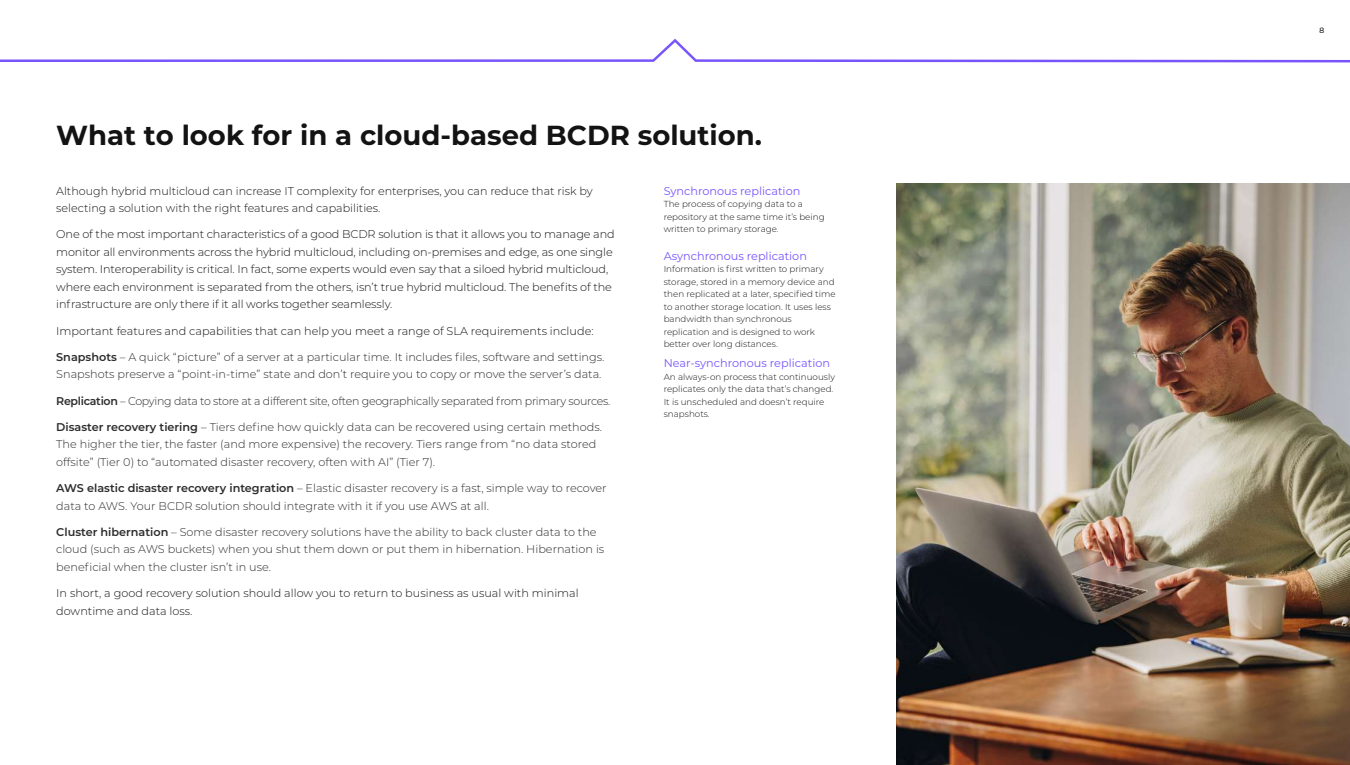
<style>
.page{position:relative;width:1350px;height:765px;background:#fff}
.page>*{position:absolute;margin:0;border:0;box-sizing:border-box;transform-origin:0 0}
.t1{font:700 27.5px "Montserrat";color:#131313}
.t2{font:300 11.25px/17.5px "Montserrat";color:#2c2c2c}
.t3{font:300 11.25px/17.5px "Montserrat";letter-spacing:-.01em;color:#131313}
.t4{font:300 11.25px "Montserrat";letter-spacing:-.025em;color:#2c2c2c}
.t5{font:11.25px "Montserrat";color:#7855fa}
.t6{font:300 8.75px/12.5px "Montserrat";color:#131313}
.t7{font:300 7.5px "Montserrat";color:#131313}
.s1{font-weight:600}
</style>
<div class="page">
<svg style="left:0;top:39px;width:1350px;height:24px"></svg>
<img style="left:896px;top:184px;width:454px;height:581px">
<h1 class="t1" style="left:56px;top:116px;width:707px">What to look for in a cloud-based BCDR solution.</h1>
<p class="t3" style="left:56px;top:182px;width:538px">Although hybrid multicloud can increase IT complexity for enterprises, you can reduce that risk by selecting a solution with the right features and capabilities.</p>
<p class="t3" style="left:56px;top:225px;width:560px">One of the most important characteristics of a good BCDR solution is that it allows you to manage and monitor all environments across the hybrid multicloud, including on-premises and edge, as one single system. Interoperability is critical. In fact, some experts would even say that a siloed hybrid multicloud, where each environment is separated from the others, isn’t true hybrid multicloud. The benefits of the infrastructure are only there if it all works together seamlessly.</p>
<p class="t3" style="left:56px;top:322px;width:539px">Important features and capabilities that can help you meet a range of SLA requirements include:</p>
<p class="t2" style="left:56px;top:348px;width:550px"><span class="s1">Snapshots</span> – A quick “picture” of a server at a particular time. It includes files, software and settings.<br>Snapshots preserve a “point-in-time” state and don’t require you to copy or move the server’s data.</p>
<p class="t4" style="left:56px;top:393px;width:556px"><span class="s1">Replication</span> – Copying data to store at a different site, often geographically separated from primary sources.</p>
<p class="t2" style="left:56px;top:418px;width:547px"><span class="s1">Disaster recovery tiering</span> – Tiers define how quickly data can be recovered using certain methods.<br>The higher the tier, the faster (and more expensive) the recovery. Tiers range from “no data stored offsite” (Tier 0) to “automated disaster recovery, often with AI” (Tier 7).</p>
<p class="t2" style="left:56px;top:479px;width:552px"><span class="s1">AWS elastic disaster recovery integration</span> – Elastic disaster recovery is a fast, simple way to recover data to AWS. Your BCDR solution should integrate with it if you use AWS at all.</p>
<p class="t2" style="left:56px;top:523px;width:550px"><span class="s1">Cluster hibernation</span> – Some disaster recovery solutions have the ability to back cluster data to the cloud (such as AWS buckets) when you shut them down or put them in hibernation. Hibernation is beneficial when the cluster isn’t in use.</p>
<p class="t3" style="left:56px;top:584px;width:524px">In short, a good recovery solution should allow you to return to business as usual with minimal downtime and data loss.</p>
<p class="t5" style="left:664px;top:183px;width:138px">Synchronous replication</p>
<p class="t6" style="left:664px;top:198px;width:162px">The process of copying data to a repository at the same time it’s being written to primary storage.</p>
<p class="t5" style="left:664px;top:248px;width:145px">Asynchronous replication</p>
<p class="t6" style="left:664px;top:263px;width:173px">Information is first written to primary storage, stored in a memory device and then replicated at a later, specified time to another storage location. It uses less bandwidth than synchronous replication and is designed to work better over long distances.</p>
<p class="t5" style="left:664px;top:355px;width:168px">Near-synchronous replication</p>
<p class="t6" style="left:664px;top:370px;width:173px">An always-on process that continuously replicates only the data that’s changed.<br>It is unscheduled and doesn’t require snapshots.</p>
<p class="t7" style="left:1319px;top:26px;width:6px">8</p>
</div>
